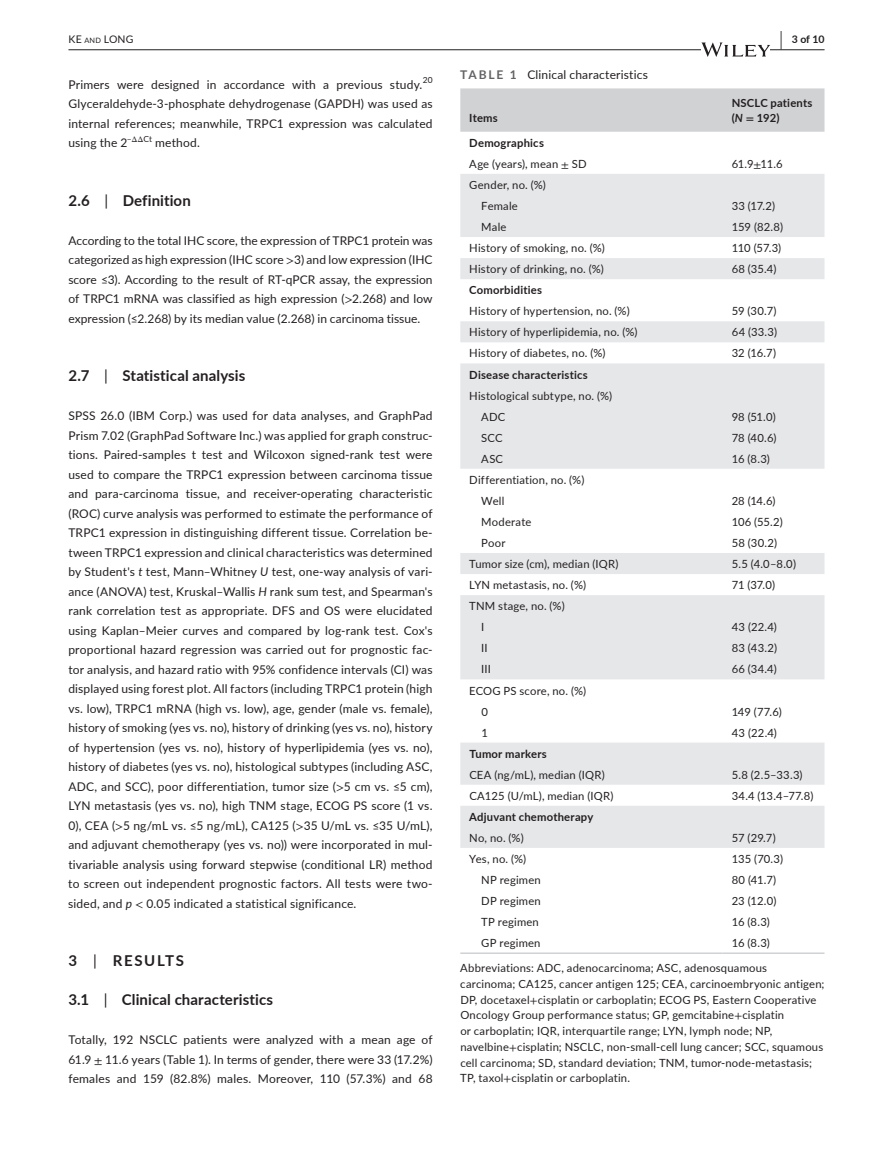
<style>
.page{position:relative;width:893px;height:1174px;background:#fff}
.page>*{position:absolute;margin:0;border:0;box-sizing:border-box;transform-origin:0 0}
.t1{font:700 15px "Lato";letter-spacing:.01em;color:#231f20}
.t2{font:700 15px "Lato";letter-spacing:.105em;color:#231f20}
.t3{font:12px/19.5px "Lato";letter-spacing:.01em;color:#231f20;text-align:justify}
.t4{font:11.25px/15.8px "Lato";letter-spacing:.015em;color:#231f20}
.t5{font:700 11.25px/15.8px "Lato";letter-spacing:.02em;color:#231f20}
.t6{font:10.5px "Lato";color:#231f20}
.t7{font:700 10.5px "Lato";color:#231f20}
.s1{font-size:7.35px}
.s2{font-size:19.5px}
.s3{font-weight:700;color:#636366}
.s4{font-style:italic}
.s5{font-family:"STIX"}
.s6{font-weight:700}
.s7{font-weight:400}
</style>
<div class="page">
<hr style="left:68px;top:49px;width:756px;height:1px;background:#231f20">
<svg style="left:701px;top:42px;width:69px;height:15px"></svg>
<div style="left:460px;top:88px;width:364px;height:44px;background:#d1d2d4"></div>
<svg style="left:460px;top:174px;width:364px;height:674px;fill:#e6e7e9"></svg>
<hr style="left:460px;top:952px;width:263px;height:2px;background:#d1d2d4">
<hr style="left:723px;top:952px;width:101px;height:2px;background:#d1d2d4">
<p class="t6" style="left:68px;top:31px;width:67px">KE <span class="s1">and</span> LONG</p>
<p class="t7" style="left:780px;top:31px;width:46px"><span class="s2">|</span> 3 of 10</p>
<p class="t3" style="left:68px;top:74px;width:366px">Primers were designed in accordance with a previous study.<sup>20<br></sup>Glyceraldehyde-3-phosphate dehydrogenase (GAPDH) was used as internal references; meanwhile, TRPC1 expression was calculated using the 2<sup>–</sup><sup>ΔΔ</sup><sup>Ct</sup> method.</p>
<p class="t3" style="left:460px;top:64px;width:189px"><span class="s3">TABLE 1</span> Clinical characteristics</p>
<p class="t5" style="left:469px;top:110px;width:30px">Items</p>
<p class="t5" style="left:732px;top:94px;width:82px">NSCLC patients (<span class="s4">N</span> <span class="s5">=</span> 192)</p>
<p class="t4" style="left:469px;top:132px;width:119px;line-height:21px"><span class="s6">Demographics<br></span>Age (years), mean <span class="s5">±</span> SD</p>
<p class="t4" style="left:732px;top:155px;width:53px">61.9<span class="s5">±</span>11.6</p>
<p class="t1" style="left:68px;top:189px;width:124px">2.6 <span class="s7">|</span> Definition</p>
<p class="t3" style="left:68px;top:230px;width:366px">According to the total IHC score, the expression of TRPC1 protein was categorized as high expression (IHC score <span class="s5">&gt;</span>3) and low expression (IHC score ≤3). According to the result of RT-qPCR assay, the expression of TRPC1 mRNA was classified as high expression (<span class="s5">&gt;</span>2.268) and low expression (≤2.268) by its median value (2.268) in carcinoma tissue.</p>
<p class="t1" style="left:68px;top:365px;width:179px">2.7 <span class="s7">|</span> Statistical analysis</p>
<p class="t3" style="left:68px;top:405px;width:366px">SPSS 26.0 (IBM Corp.) was used for data analyses, and GraphPad Prism 7.02 (GraphPad Software Inc.) was applied for graph construc&shy;tions. Paired-samples t test and Wilcoxon signed-rank test were used to compare the TRPC1 expression between carcinoma tissue and para-carcinoma tissue, and receiver-operating characteristic (ROC) curve analysis was performed to estimate the performance of TRPC1 expression in distinguishing different tissue. Correlation be&shy;tween TRPC1 expression and clinical characteristics was determined by Student's <span class="s4">t</span> test, Mann–Whitney <span class="s4">U</span> test, one-way analysis of vari&shy;ance (ANOVA) test, Kruskal–Wallis <span class="s4">H</span> rank sum test, and Spearman's rank correlation test as appropriate. DFS and OS were elucidated using Kaplan–Meier curves and compared by log-rank test. Cox's proportional hazard regression was carried out for prognostic fac&shy;tor analysis, and hazard ratio with 95% confidence intervals (CI) was displayed using forest plot. All factors (including TRPC1 protein (high vs. low), TRPC1 mRNA (high vs. low), age, gender (male vs. female), history of smoking (yes vs. no), history of drinking (yes vs. no), history of hypertension (yes vs. no), history of hyperlipidemia (yes vs. no), history of diabetes (yes vs. no), histological subtypes (including ASC, ADC, and SCC), poor differentiation, tumor size (<span class="s5">&gt;</span>5 cm vs. ≤5 cm), LYN metastasis (yes vs. no), high TNM stage, ECOG PS score (1 vs.<br>0), CEA (<span class="s5">&gt;</span>5 ng/mL vs. ≤5 ng/mL), CA125 (<span class="s5">&gt;</span>35 U/mL vs. ≤35 U/mL), and adjuvant chemotherapy (yes vs. no)) were incorporated in mul&shy;tivariable analysis using forward stepwise (conditional LR) method to screen out independent prognostic factors. All tests were two&shy;sided, and <span class="s4">p</span> <span class="s5">&lt;</span> 0.05 indicated a statistical significance.</p>
<p class="t2" style="left:68px;top:950px;width:117px">3 <span class="s7">|</span> RESULTS</p>
<p class="t1" style="left:68px;top:989px;width:206px">3.1 <span class="s7">|</span> Clinical characteristics</p>
<p class="t3" style="left:68px;top:1029px;width:366px">Totally, 192 NSCLC patients were analyzed with a mean age of 61.9 <span class="s5">±</span> 11.6 years (Table 1). In terms of gender, there were 33 (17.2%) females and 159 (82.8%) males. Moreover, 110 (57.3%) and 68</p>
<p class="t4" style="left:481px;top:174px;width:66px;line-height:21px;text-indent:-12px">Gender, no. (%)<br>Female</p>
<p class="t4" style="left:732px;top:197px;width:45px">33 (17.2)</p>
<p class="t4" style="left:481px;top:219px;width:27px">Male</p>
<p class="t4" style="left:732px;top:219px;width:53px">159 (82.8)</p>
<p class="t4" style="left:469px;top:240px;width:137px">History of smoking, no. (%)</p>
<p class="t4" style="left:732px;top:240px;width:51px">110 (57.3)</p>
<p class="t4" style="left:469px;top:261px;width:136px">History of drinking, no. (%)</p>
<p class="t4" style="left:732px;top:261px;width:46px">68 (35.4)</p>
<p class="t5" style="left:469px;top:282px;width:74px">Comorbidities</p>
<p class="t4" style="left:469px;top:303px;width:162px">History of hypertension, no. (%)</p>
<p class="t4" style="left:732px;top:303px;width:46px">59 (30.7)</p>
<p class="t4" style="left:469px;top:324px;width:170px">History of hyperlipidemia, no. (%)</p>
<p class="t4" style="left:732px;top:324px;width:47px">64 (33.3)</p>
<p class="t4" style="left:469px;top:345px;width:138px">History of diabetes, no. (%)</p>
<p class="t4" style="left:732px;top:345px;width:46px">32 (16.7)</p>
<p class="t5" style="left:469px;top:366px;width:120px">Disease characteristics</p>
<p class="t4" style="left:481px;top:384px;width:132px;line-height:21px;text-indent:-12px">Histological subtype, no. (%)<br>ADC</p>
<p class="t4" style="left:732px;top:408px;width:46px">98 (51.0)</p>
<p class="t4" style="left:481px;top:429px;width:23px">SCC</p>
<p class="t4" style="left:732px;top:429px;width:46px">78 (40.6)</p>
<p class="t4" style="left:481px;top:450px;width:23px">ASC</p>
<p class="t4" style="left:732px;top:450px;width:40px">16 (8.3)</p>
<p class="t4" style="left:481px;top:469px;width:105px;line-height:21px;text-indent:-12px">Differentiation, no. (%)<br>Well</p>
<p class="t4" style="left:732px;top:492px;width:45px">28 (14.6)</p>
<p class="t4" style="left:481px;top:513px;width:52px">Moderate</p>
<p class="t4" style="left:732px;top:513px;width:53px">106 (55.2)</p>
<p class="t4" style="left:481px;top:534px;width:26px">Poor</p>
<p class="t4" style="left:732px;top:534px;width:47px">58 (30.2)</p>
<p class="t4" style="left:469px;top:555px;width:151px">Tumor size (cm), median (IQR)</p>
<p class="t4" style="left:732px;top:555px;width:66px">5.5 (4.0–8.0)</p>
<p class="t4" style="left:469px;top:577px;width:118px">LYN metastasis, no. (%)</p>
<p class="t4" style="left:732px;top:577px;width:45px">71 (37.0)</p>
<p class="t4" style="left:481px;top:595px;width:85px;line-height:21px;text-indent:-12px">TNM stage, no. (%)<br>I</p>
<p class="t4" style="left:732px;top:619px;width:47px">43 (22.4)</p>
<p class="t4" style="left:481px;top:640px;width:8px">II</p>
<p class="t4" style="left:732px;top:640px;width:47px">83 (43.2)</p>
<p class="t4" style="left:481px;top:661px;width:11px">III</p>
<p class="t4" style="left:732px;top:661px;width:46px">66 (34.4)</p>
<p class="t4" style="left:481px;top:679px;width:106px;line-height:21px;text-indent:-12px">ECOG PS score, no. (%)<br>0</p>
<p class="t4" style="left:732px;top:703px;width:52px">149 (77.6)</p>
<p class="t4" style="left:481px;top:724px;width:8px">1</p>
<p class="t4" style="left:732px;top:724px;width:47px">43 (22.4)</p>
<p class="t5" style="left:469px;top:745px;width:79px">Tumor markers</p>
<p class="t4" style="left:469px;top:766px;width:137px">CEA (ng/mL), median (IQR)</p>
<p class="t4" style="left:732px;top:766px;width:72px">5.8 (2.5–33.3)</p>
<p class="t4" style="left:469px;top:787px;width:146px">CA125 (U/mL), median (IQR)</p>
<p class="t4" style="left:732px;top:787px;width:83px">34.4 (13.4–77.8)</p>
<p class="t5" style="left:469px;top:808px;width:125px">Adjuvant chemotherapy</p>
<p class="t4" style="left:469px;top:829px;width:56px">No, no. (%)</p>
<p class="t4" style="left:732px;top:829px;width:45px">57 (29.7)</p>
<p class="t4" style="left:469px;top:850px;width:58px">Yes, no. (%)</p>
<p class="t4" style="left:732px;top:850px;width:53px">135 (70.3)</p>
<p class="t4" style="left:481px;top:871px;width:61px">NP regimen</p>
<p class="t4" style="left:732px;top:871px;width:46px">80 (41.7)</p>
<p class="t4" style="left:481px;top:892px;width:61px">DP regimen</p>
<p class="t4" style="left:732px;top:892px;width:46px">23 (12.0)</p>
<p class="t4" style="left:481px;top:914px;width:59px">TP regimen</p>
<p class="t4" style="left:732px;top:914px;width:40px">16 (8.3)</p>
<p class="t4" style="left:481px;top:935px;width:61px">GP regimen</p>
<p class="t4" style="left:732px;top:935px;width:40px">16 (8.3)</p>
<p class="t4" style="left:460px;top:959px;width:366px">Abbreviations: ADC, adenocarcinoma; ASC, adenosquamous carcinoma; CA125, cancer antigen 125; CEA, carcinoembryonic antigen; DP, docetaxel<span class="s5">+</span>cisplatin or carboplatin; ECOG PS, Eastern Cooperative Oncology Group performance status; GP, gemcitabine<span class="s5">+</span>cisplatin<br>or carboplatin; IQR, interquartile range; LYN, lymph node; NP, navelbine<span class="s5">+</span>cisplatin; NSCLC, non-small-cell lung cancer; SCC, squamous cell carcinoma; SD, standard deviation; TNM, tumor-node-metastasis; TP, taxol<span class="s5">+</span>cisplatin or carboplatin.</p>
</div>
